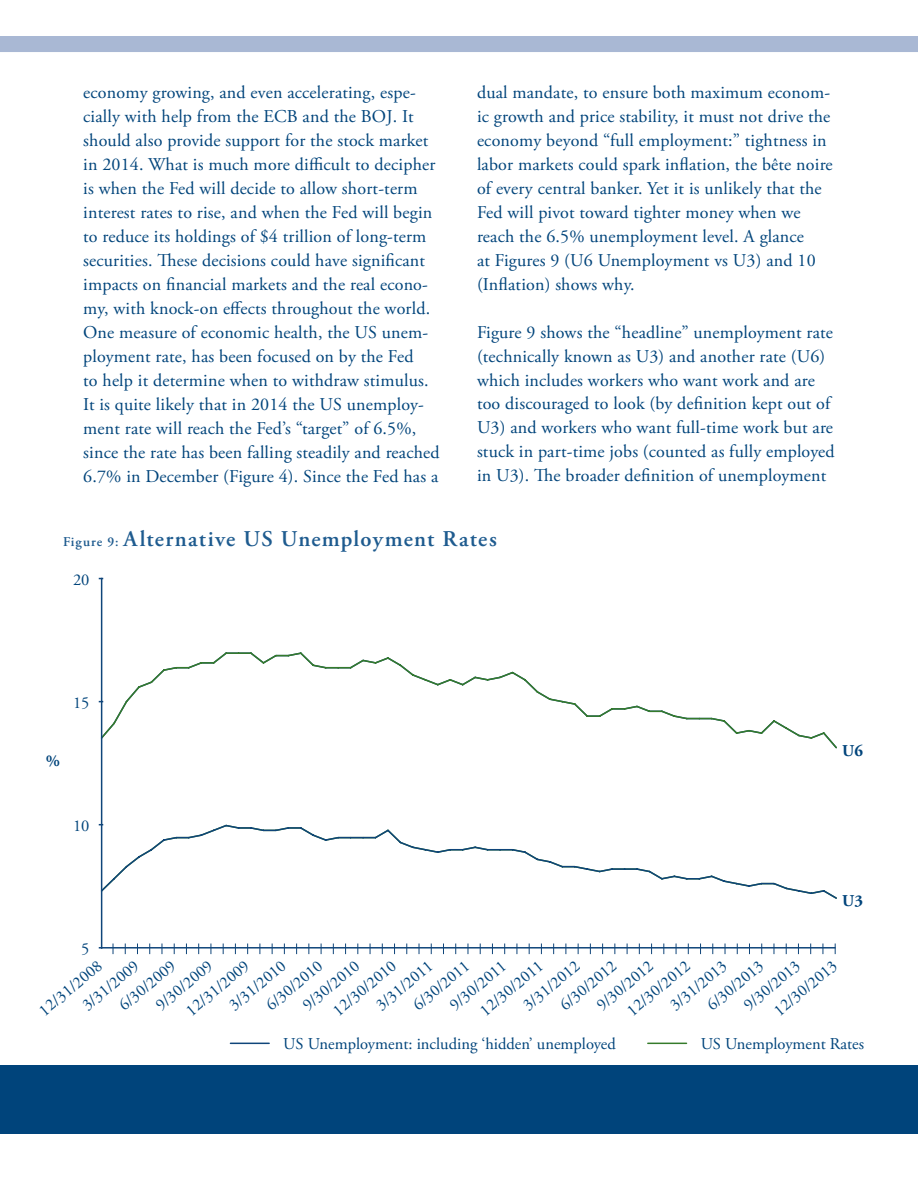
<style>
.page{position:relative;width:918px;height:1188px;background:#fff}
.page>*{position:absolute;margin:0;border:0;box-sizing:border-box;transform-origin:0 0}
.t1{font:600 22.5px "Adobe Garamond Pro";letter-spacing:.055em;color:#1e5b8f}
.t2{font:18px/24px "Adobe Garamond Pro";letter-spacing:.01em;color:#00447b}
.t3{font:16.5px "Adobe Garamond Pro";color:#00447b}
.t4{font:700 16.5px "Adobe Garamond Pro";color:#00447b}
.s1{font-size:13.5px}
</style>
<div class="page">
<div style="left:0;top:1066px;width:918px;height:68px;background:#00447b"></div>
<div style="left:0;top:36px;width:918px;height:16px;background:#a9b8d4"></div>
<svg style="left:99px;top:651px;width:738px;height:99px"></svg>
<svg style="left:99px;top:824px;width:738px;height:76px"></svg>
<hr style="left:230px;top:1043px;width:39px;height:1px;background:#0f457a">
<hr style="left:648px;top:1043px;width:39px;height:1px;background:#357b2b">
<hr style="left:101px;top:578px;width:1px;height:371px;background:#0f457a">
<hr style="left:99px;top:947px;width:737px;height:2px;background:#0f457a">
<p class="t2" style="left:83px;top:81px;width:358px">economy growing, and even accelerating, espe&shy;cially with help from the ECB and the BOJ. It should also provide support for the stock market in 2014. What is much more difficult to decipher is when the Fed will decide to allow short-term interest rates to rise, and when the Fed will begin to reduce its holdings of $4 trillion of long-term securities. These decisions could have significant impacts on financial markets and the real econo&shy;my, with knock-on effects throughout the world.<br>One measure of economic health, the US unem&shy;ployment rate, has been focused on by the Fed<br>to help it determine when to withdraw stimulus.<br>It is quite likely that in 2014 the US unemploy&shy;ment rate will reach the Fed’s “target” of 6.5%, since the rate has been falling steadily and reached 6.7% in December (Figure 4). Since the Fed has a</p>
<p class="t2" style="left:477px;top:80px;width:357px">dual mandate, to ensure both maximum econom&shy;ic growth and price stability, it must not drive the economy beyond “full employment:” tightness in labor markets could spark inflation, the bête noire of every central banker. Yet it is unlikely that the Fed will pivot toward tighter money when we reach the 6.5% unemployment level. A glance<br>at Figures 9 (U6 Unemployment vs U3) and 10 (Inflation) shows why.</p>
<p class="t2" style="left:477px;top:320px;width:359px">Figure 9 shows the “headline” unemployment rate (technically known as U3) and another rate (U6) which includes workers who want work and are too discouraged to look (by definition kept out of U3) and workers who want full-time work but are stuck in part-time jobs (counted as fully employed in U3). The broader definition of unemployment</p>
<p class="t1" style="left:63px;top:525px;width:435px"><span class="s1">Figure 9:</span> Alternative US Unemployment Rates</p>
<p class="t3" style="left:73px;top:569px;width:18px">20</p>
<p class="t3" style="left:73px;top:692px;width:18px">15</p>
<p class="t4" style="left:46px;top:751px;width:16px">%</p>
<p class="t3" style="left:73px;top:816px;width:18px">10</p>
<p class="t4" style="left:842px;top:741px;width:22px">U6</p>
<p class="t4" style="left:842px;top:891px;width:22px">U3</p>
<p class="t3" style="left:81px;top:939px;width:10px">5</p>
<p class="t3" style="left:78px;top:1000px;width:70px;rotate:-40deg">3/31/2009</p>
<p class="t3" style="left:623px;top:1005px;width:78px;rotate:-40deg">12/30/2012</p>
<p class="t3" style="left:556px;top:1000px;width:70px;rotate:-40deg">6/30/2012</p>
<p class="t3" style="left:592px;top:1000px;width:70px;rotate:-40deg">9/30/2012</p>
<p class="t3" style="left:519px;top:1000px;width:70px;rotate:-40deg">3/31/2012</p>
<p class="t3" style="left:329px;top:1005px;width:78px;rotate:-40deg">12/30/2010</p>
<p class="t3" style="left:262px;top:1000px;width:70px;rotate:-40deg">6/30/2010</p>
<p class="t3" style="left:298px;top:1000px;width:70px;rotate:-40deg">9/30/2010</p>
<p class="t3" style="left:225px;top:1000px;width:70px;rotate:-40deg">3/31/2010</p>
<p class="t3" style="left:182px;top:1005px;width:78px;rotate:-40deg">12/31/2009</p>
<p class="t3" style="left:115px;top:1000px;width:70px;rotate:-40deg">6/30/2009</p>
<p class="t3" style="left:151px;top:1000px;width:70px;rotate:-40deg">9/30/2009</p>
<p class="t3" style="left:770px;top:1005px;width:78px;rotate:-40deg">12/30/2013</p>
<p class="t3" style="left:703px;top:1000px;width:70px;rotate:-40deg">6/30/2013</p>
<p class="t3" style="left:739px;top:1000px;width:70px;rotate:-40deg">9/30/2013</p>
<p class="t3" style="left:666px;top:1000px;width:70px;rotate:-40deg">3/31/2013</p>
<p class="t3" style="left:35px;top:1005px;width:78px;rotate:-40deg">12/31/2008</p>
<p class="t3" style="left:476px;top:1005px;width:78px;rotate:-40deg">12/30/2011</p>
<p class="t3" style="left:409px;top:1000px;width:70px;rotate:-40deg">6/30/2011</p>
<p class="t3" style="left:445px;top:1000px;width:70px;rotate:-40deg">9/30/2011</p>
<p class="t3" style="left:372px;top:1000px;width:70px;rotate:-40deg">3/31/2011</p>
<p class="t3" style="left:283px;top:1034px;width:334px">US Unemployment: including ‘hidden’ unemployed</p>
<p class="t3" style="left:701px;top:1034px;width:165px">US Unemployment Rates</p>
</div>
